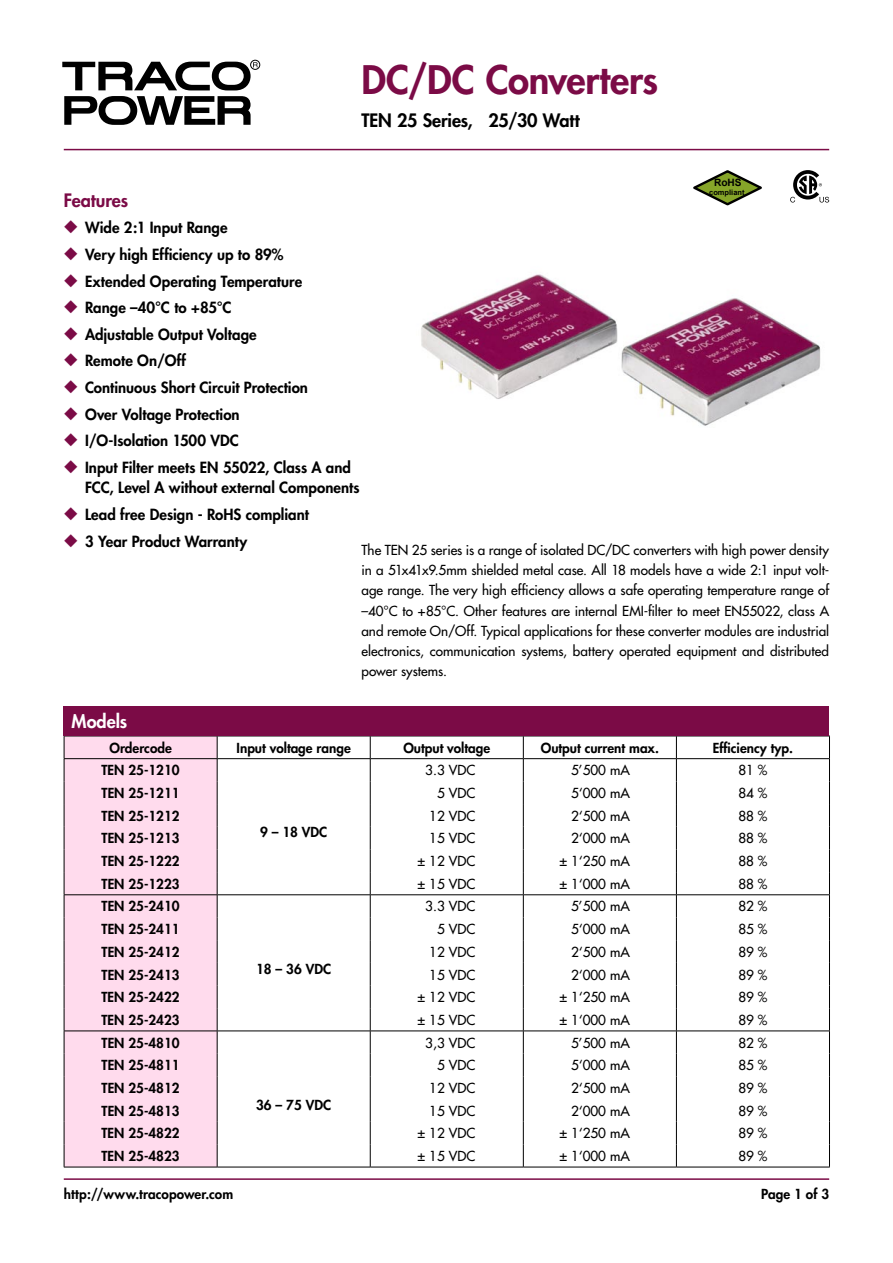
<style>
.page{position:relative;width:893px;height:1263px;background:#fff}
.page>*{position:absolute;margin:0;border:0;box-sizing:border-box;transform-origin:0 0}
.t1{font:800 38.25px "Futura";letter-spacing:-.005em;color:#7b0b46}
.t2{font:800 18px "Futura";letter-spacing:-.01em;color:#000}
.t3{font:800 18px "Futura";letter-spacing:-.005em;color:#7b0b46}
.t4{font:800 18px "Futura";color:#fff}
.t5{font:800 15px/20.2px "Futura";color:#000}
.t6{font:13.5px/20.2px "Futura";color:#000;text-align:justify}
.t7{font:800 13.5px "Futura";color:#000}
.t8{font:700 10.2px "Arial";color:#000}
.t9{font:700 7.5px "Arial";color:#000}
.s1{color:#7b0b46}
</style>
<div class="page">
<div style="left:250px;top:60px;width:10px;height:10px;border:1px solid #000;border-radius:50%"></div>
<svg style="left:64px;top:96px;width:187px;height:29px"></svg>
<svg style="left:62px;top:62px;width:196px;height:28px"></svg>
<hr style="left:64px;top:1178px;width:765px;height:2px;background:#7b0b46">
<hr style="left:64px;top:149px;width:765px;height:1px;background:#7b0b46">
<div style="left:65px;top:737px;width:152px;height:430px;background:#ffdbed"></div>
<hr style="left:64px;top:736px;width:153px;height:1px;background:#000">
<hr style="left:217px;top:736px;width:153px;height:1px;background:#000">
<hr style="left:370px;top:736px;width:153px;height:1px;background:#000">
<hr style="left:523px;top:736px;width:153px;height:1px;background:#000">
<hr style="left:676px;top:736px;width:154px;height:1px;background:#000">
<hr style="left:64px;top:758px;width:153px;height:1px;background:#000">
<hr style="left:217px;top:758px;width:153px;height:1px;background:#000">
<hr style="left:370px;top:758px;width:153px;height:1px;background:#000">
<hr style="left:523px;top:758px;width:153px;height:1px;background:#000">
<hr style="left:676px;top:758px;width:154px;height:1px;background:#000">
<hr style="left:64px;top:894px;width:153px;height:1px;background:#000">
<hr style="left:217px;top:894px;width:153px;height:1px;background:#000">
<hr style="left:370px;top:894px;width:153px;height:1px;background:#000">
<hr style="left:523px;top:894px;width:153px;height:1px;background:#000">
<hr style="left:676px;top:894px;width:154px;height:1px;background:#000">
<hr style="left:64px;top:1030px;width:153px;height:1px;background:#000">
<hr style="left:217px;top:1030px;width:153px;height:1px;background:#000">
<hr style="left:370px;top:1030px;width:153px;height:1px;background:#000">
<hr style="left:523px;top:1030px;width:153px;height:1px;background:#000">
<hr style="left:676px;top:1030px;width:154px;height:1px;background:#000">
<svg style="left:64px;top:736px;width:1px;height:431px"></svg>
<svg style="left:217px;top:736px;width:1px;height:431px"></svg>
<svg style="left:370px;top:736px;width:1px;height:431px"></svg>
<svg style="left:523px;top:736px;width:1px;height:431px"></svg>
<svg style="left:676px;top:736px;width:1px;height:431px"></svg>
<svg style="left:829px;top:736px;width:1px;height:431px"></svg>
<hr style="left:64px;top:1167px;width:153px;height:1px;background:#000">
<hr style="left:217px;top:1167px;width:153px;height:1px;background:#000">
<hr style="left:370px;top:1167px;width:153px;height:1px;background:#000">
<hr style="left:523px;top:1167px;width:153px;height:1px;background:#000">
<hr style="left:676px;top:1167px;width:154px;height:1px;background:#000">
<div style="left:64px;top:706px;width:765px;height:30px;background:#7b0b46"></div>
<svg style="left:790px;top:170px;width:39px;height:33px"></svg>
<img style="left:421px;top:274px;width:400px;height:152px">
<svg style="left:693px;top:170px;width:69px;height:35px"></svg>
<h1 class="t1" style="left:361px;top:56px;width:298px">DC/DC Converters</h1>
<h2 class="t2" style="left:361px;top:109px;width:220px">TEN 25 Series, 25/30 Watt</h2>
<p class="t8" style="left:714px;top:176px;width:29px">RoHS</p>
<p class="t9" style="left:709px;top:187px;width:37px">compliant</p>
<h2 class="t3" style="left:64px;top:189px;width:66px">Features</h2>
<p class="t5" style="left:64px;top:218px;width:165px"><span class="s1">◆</span> Wide 2:1 Input Range</p>
<p class="t5" style="left:64px;top:244px;width:221px"><span class="s1">◆</span> Very high Efficiency up to 89%</p>
<p class="t5" style="left:64px;top:271px;width:240px"><span class="s1">◆</span> Extended Operating Temperature</p>
<p class="t5" style="left:64px;top:297px;width:169px"><span class="s1">◆</span> Range –40°C to +85°C</p>
<p class="t5" style="left:64px;top:324px;width:195px"><span class="s1">◆</span> Adjustable Output Voltage</p>
<p class="t5" style="left:64px;top:351px;width:124px"><span class="s1">◆</span> Remote On/Off</p>
<p class="t5" style="left:64px;top:377px;width:246px"><span class="s1">◆</span> Continuous Short Circuit Protection</p>
<p class="t5" style="left:64px;top:404px;width:177px"><span class="s1">◆</span> Over Voltage Protection</p>
<p class="t5" style="left:64px;top:431px;width:177px"><span class="s1">◆</span> I/O-Isolation 1 500 VDC</p>
<p class="t5" style="left:85px;top:457px;width:276px;text-indent:-21px"><span class="s1">◆</span> Input Filter meets EN 55022, Class A and<br>FCC, Level A without external Components</p>
<p class="t5" style="left:64px;top:504px;width:247px"><span class="s1">◆</span> Lead free Design - RoHS compliant</p>
<p class="t5" style="left:64px;top:531px;width:185px"><span class="s1">◆</span> 3 Year Product Warranty</p>
<p class="t6" style="left:361px;top:540px;width:469px">The TEN 25 series is a range of isolated DC/DC converters with high power density in a 51x41x9.5mm shielded metal case. All 18 models have a wide 2:1 input volt&shy;age range. The very high efficiency allows a safe operating temperature range of –40°C to +85°C. Other features are internal EMI-filter to meet EN55022, class A and remote On/Off. Typical applications for these converter modules are industrial electronics, communication systems, battery operated equipment and distributed power systems.</p>
<h2 class="t4" style="left:72px;top:709px;width:57px">Models</h2>
<p class="t7" style="left:109px;top:739px;width:64px">Ordercode</p>
<p class="t7" style="left:237px;top:739px;width:116px">Input voltage range</p>
<p class="t7" style="left:403px;top:739px;width:88px">Output voltage</p>
<p class="t7" style="left:541px;top:739px;width:120px">Output current max.</p>
<p class="t7" style="left:713px;top:739px;width:82px">Efficiency typ.</p>
<p class="t7" style="left:102px;top:762px;width:80px">TEN 25-1 21 0</p>
<p class="t6" style="left:425px;top:760px;width:51px">3.3 VDC</p>
<p class="t6" style="left:571px;top:760px;width:60px">5’500 mA</p>
<p class="t6" style="left:738px;top:760px;width:31px">81 %</p>
<p class="t7" style="left:102px;top:784px;width:70px">TEN 25-1 211</p>
<p class="t6" style="left:437px;top:783px;width:40px">5 VDC</p>
<p class="t6" style="left:571px;top:783px;width:60px">5‘000 mA</p>
<p class="t6" style="left:738px;top:783px;width:31px">84 %</p>
<p class="t7" style="left:102px;top:807px;width:80px">TEN 25-1 21 2</p>
<p class="t6" style="left:429px;top:806px;width:48px">12 VDC</p>
<p class="t6" style="left:571px;top:806px;width:60px">2‘500 mA</p>
<p class="t6" style="left:738px;top:806px;width:31px">88 %</p>
<p class="t7" style="left:102px;top:830px;width:80px">TEN 25-1 21 3</p>
<p class="t7" style="left:260px;top:824px;width:69px">9 – 1 8 VDC</p>
<p class="t6" style="left:429px;top:828px;width:48px">15 VDC</p>
<p class="t6" style="left:571px;top:828px;width:60px">2‘000 mA</p>
<p class="t6" style="left:738px;top:828px;width:31px">88 %</p>
<p class="t7" style="left:102px;top:852px;width:80px">TEN 25-1 222</p>
<p class="t6" style="left:417px;top:851px;width:59px">± 12 VDC</p>
<p class="t6" style="left:559px;top:851px;width:72px">± 1‘250 mA</p>
<p class="t6" style="left:738px;top:851px;width:31px">88 %</p>
<p class="t7" style="left:102px;top:875px;width:80px">TEN 25-1 223</p>
<p class="t6" style="left:417px;top:874px;width:59px">± 15 VDC</p>
<p class="t6" style="left:559px;top:874px;width:72px">± 1‘000 mA</p>
<p class="t6" style="left:738px;top:874px;width:31px">88 %</p>
<p class="t7" style="left:102px;top:898px;width:80px">TEN 25-241 0</p>
<p class="t6" style="left:425px;top:896px;width:51px">3.3 VDC</p>
<p class="t6" style="left:571px;top:896px;width:60px">5’500 mA</p>
<p class="t6" style="left:738px;top:896px;width:31px">82 %</p>
<p class="t7" style="left:102px;top:921px;width:70px">TEN 25-2411</p>
<p class="t6" style="left:437px;top:919px;width:40px">5 VDC</p>
<p class="t6" style="left:571px;top:919px;width:60px">5‘000 mA</p>
<p class="t6" style="left:738px;top:919px;width:31px">85 %</p>
<p class="t7" style="left:102px;top:943px;width:80px">TEN 25-241 2</p>
<p class="t6" style="left:429px;top:942px;width:48px">12 VDC</p>
<p class="t6" style="left:571px;top:942px;width:60px">2‘500 mA</p>
<p class="t6" style="left:738px;top:942px;width:31px">89 %</p>
<p class="t7" style="left:102px;top:966px;width:80px">TEN 25-241 3</p>
<p class="t7" style="left:256px;top:960px;width:77px">1 8 – 36 VDC</p>
<p class="t6" style="left:429px;top:964px;width:48px">15 VDC</p>
<p class="t6" style="left:571px;top:964px;width:60px">2‘000 mA</p>
<p class="t6" style="left:738px;top:964px;width:31px">89 %</p>
<p class="t7" style="left:102px;top:989px;width:80px">TEN 25-2422</p>
<p class="t6" style="left:417px;top:987px;width:59px">± 12 VDC</p>
<p class="t6" style="left:559px;top:987px;width:72px">± 1‘250 mA</p>
<p class="t6" style="left:738px;top:987px;width:31px">89 %</p>
<p class="t7" style="left:102px;top:1011px;width:80px">TEN 25-2423</p>
<p class="t6" style="left:417px;top:1010px;width:59px">± 15 VDC</p>
<p class="t6" style="left:559px;top:1010px;width:72px">± 1‘000 mA</p>
<p class="t6" style="left:738px;top:1010px;width:31px">89 %</p>
<p class="t7" style="left:102px;top:1034px;width:80px">TEN 25-481 0</p>
<p class="t6" style="left:425px;top:1032px;width:51px">3,3 VDC</p>
<p class="t6" style="left:571px;top:1032px;width:60px">5’500 mA</p>
<p class="t6" style="left:738px;top:1032px;width:31px">82 %</p>
<p class="t7" style="left:102px;top:1057px;width:70px">TEN 25-4811</p>
<p class="t6" style="left:437px;top:1055px;width:40px">5 VDC</p>
<p class="t6" style="left:571px;top:1055px;width:60px">5‘000 mA</p>
<p class="t6" style="left:738px;top:1055px;width:31px">85 %</p>
<p class="t7" style="left:102px;top:1079px;width:80px">TEN 25-481 2</p>
<p class="t6" style="left:429px;top:1078px;width:48px">12 VDC</p>
<p class="t6" style="left:571px;top:1078px;width:60px">2‘500 mA</p>
<p class="t6" style="left:738px;top:1078px;width:31px">89 %</p>
<p class="t7" style="left:102px;top:1102px;width:80px">TEN 25-481 3</p>
<p class="t7" style="left:256px;top:1096px;width:77px">36 – 75 VDC</p>
<p class="t6" style="left:429px;top:1100px;width:48px">15 VDC</p>
<p class="t6" style="left:571px;top:1100px;width:60px">2‘000 mA</p>
<p class="t6" style="left:738px;top:1100px;width:31px">89 %</p>
<p class="t7" style="left:102px;top:1125px;width:80px">TEN 25-4822</p>
<p class="t6" style="left:417px;top:1123px;width:59px">± 12 VDC</p>
<p class="t6" style="left:559px;top:1123px;width:72px">± 1‘250 mA</p>
<p class="t6" style="left:738px;top:1123px;width:31px">89 %</p>
<p class="t7" style="left:102px;top:1147px;width:80px">TEN 25-4823</p>
<p class="t6" style="left:417px;top:1146px;width:59px">± 15 VDC</p>
<p class="t6" style="left:559px;top:1146px;width:72px">± 1‘000 mA</p>
<p class="t6" style="left:738px;top:1146px;width:31px">89 %</p>
<p class="t7" style="left:64px;top:1185px;width:171px">http://www.tracopower.com</p>
<p class="t7" style="left:761px;top:1185px;width:70px">Page of 3</p>
</div>
